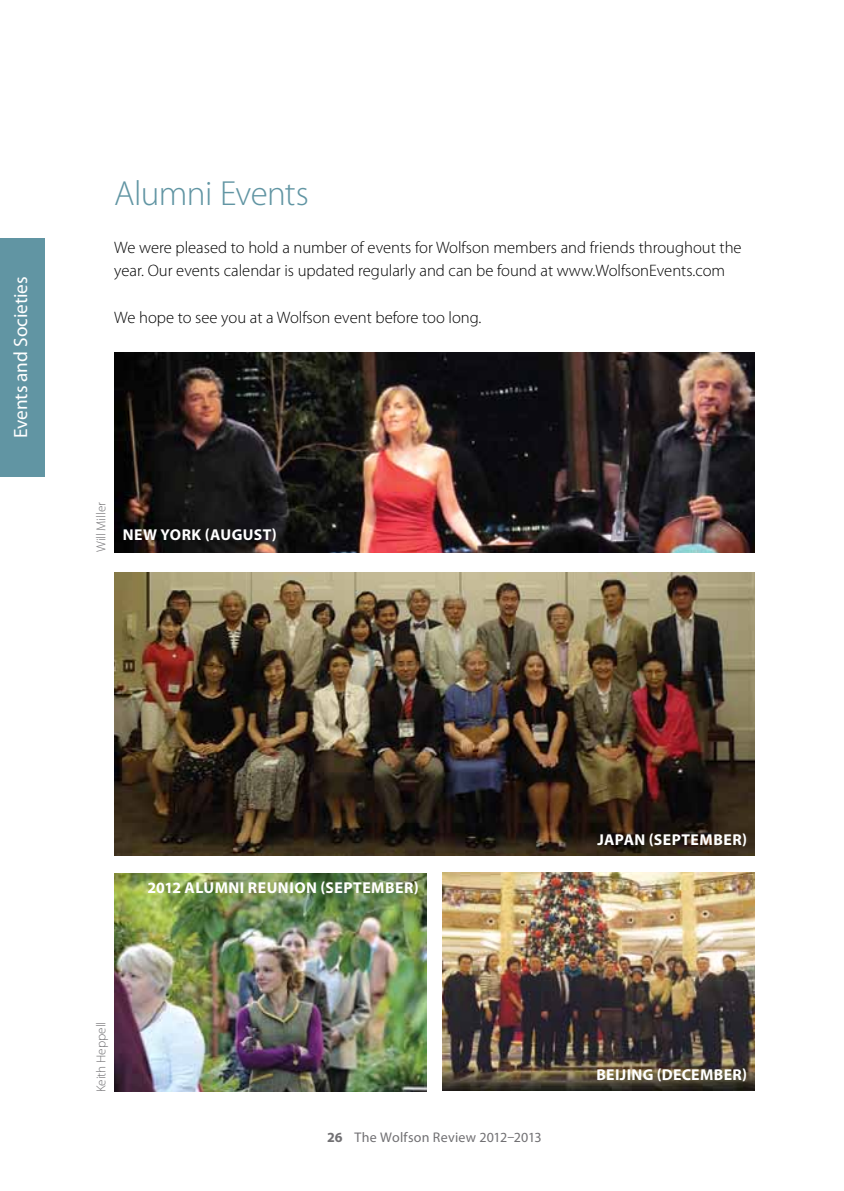
<style>
.page{position:relative;width:844px;height:1191px;background:#fff}
.page>*{position:absolute;margin:0;border:0;box-sizing:border-box;transform-origin:0 0}
.t1{font:300 35px "Myriad Pro";letter-spacing:-.02em;color:#6195a3}
.t2{font:19.25px "Myriad Pro";letter-spacing:-.005em;color:#fff}
.t3{font:300 16.62px/23.3px "Myriad Pro";color:#000}
.t4{font:700 15.75px "Myriad Pro";letter-spacing:.025em;color:#fff}
.t5{font:14px "Myriad Pro";letter-spacing:.015em;color:#717073}
.t6{font:300 13.12px "Myriad Pro";letter-spacing:-.005em;color:#717073}
.s1{font-weight:700}
</style>
<div class="page">
<div style="left:0;top:238px;width:45px;height:238px;background:#6195a3"></div>
<img style="left:114px;top:873px;width:312px;height:218px">
<img style="left:114px;top:572px;width:640px;height:283px">
<img style="left:114px;top:352px;width:640px;height:200px">
<img style="left:442px;top:872px;width:312px;height:218px">
<p class="t2" style="left:9px;top:438px;width:163px;rotate:-90deg">Events and Societies</p>
<h1 class="t1" style="left:114px;top:174px;width:196px">Alumni Events</h1>
<p class="t3" style="left:114px;top:236px;width:629px">We were pleased to hold a number of events for Wolfson members and friends throughout the year. Our events calendar is updated regularly and can be found at www.WolfsonEvents.com</p>
<p class="t3" style="left:114px;top:305px;width:369px">We hope to see you at a Wolfson event before too long.</p>
<p class="t6" style="left:94px;top:552px;width:52px;rotate:-90deg">Will Miller</p>
<p class="t4" style="left:123px;top:525px;width:155px">NEW YORK (AUGUST)</p>
<p class="t4" style="left:147px;top:877px;width:198px">2012 ALUMN I REUNION (SEPTEMBER</p>
<p class="t4" style="left:414px;top:877px;width:6px">)</p>
<p class="t6" style="left:94px;top:1092px;width:72px;rotate:-90deg">Keith Heppell</p>
<p class="t5" style="left:327px;top:1129px;width:216px"><span class="s1">26</span> The Wolfson Review 2012–2013</p>
<p class="t4" style="left:597px;top:829px;width:151px">JAPAN (SEPTEMBER)</p>
<p class="t4" style="left:596px;top:1064px;width:152px">BEIJING (DECEMBER)</p>
</div>
